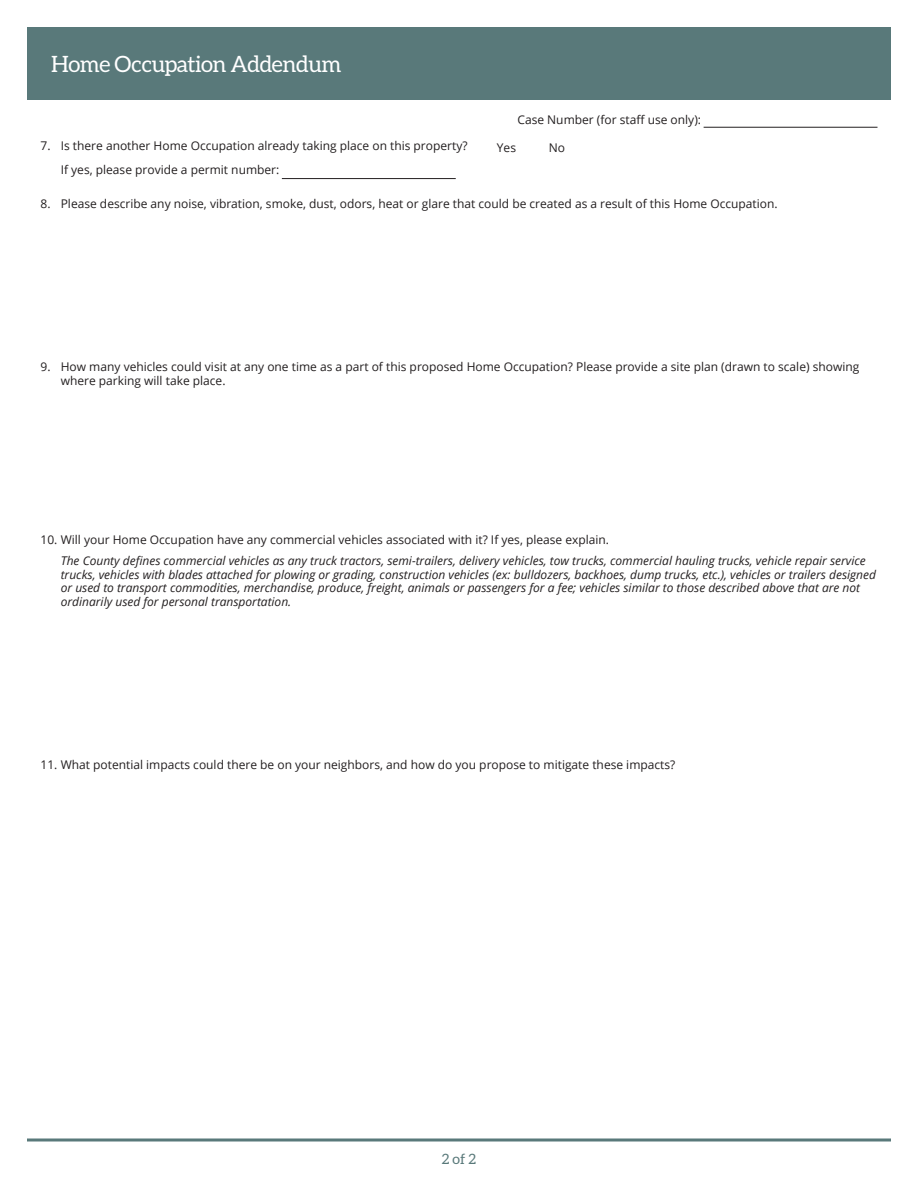
<style>
.page{position:relative;width:918px;height:1188px;background:#fff}
.page>*{position:absolute;margin:0;border:0;box-sizing:border-box;transform-origin:0 0}
.t1{font:22.5px "Aleo";letter-spacing:-.02em;color:#fff}
.t2{font:14.25px "Aleo";color:#59797a}
.t3{font:12px/13.8px "Open Sans";color:#231f20}
.t4{font:italic 12px/13.8px "Open Sans";color:#231f20}
</style>
<div class="page">
<div style="left:27px;top:27px;width:864px;height:72px;background:#59797a"></div>
<svg style="left:27px;top:1138px;width:864px;height:4px;background:#829a9b"></svg>
<hr style="left:704px;top:127px;width:173px;height:1px;background:#231f20">
<hr style="left:282px;top:178px;width:174px;height:1px;background:#231f20">
<h1 class="t1" style="left:51px;top:51px;width:292px">Home Occupation Addendum</h1>
<p class="t3" style="left:517px;top:113px;width:185px">Case Number (for staff use only):</p>
<p class="t3" style="left:40px;top:139px;width:429px">7. Is there another Home Occupation already taking place on this property?</p>
<p class="t3" style="left:497px;top:140px;width:21px">Yes</p>
<p class="t3" style="left:549px;top:140px;width:18px">No</p>
<p class="t3" style="left:61px;top:163px;width:220px">If yes, please provide a permit number:</p>
<p class="t3" style="left:40px;top:197px;width:739px">8. Please describe any noise, vibration, smoke, dust, odors, heat or glare that could be created as a result of this Home Occupation.</p>
<p class="t3" style="left:61px;top:360px;width:800px;text-indent:-20px">9. How many vehicles could visit at any one time as a part of this proposed Home Occupation? Please provide a site plan (drawn to scale) showing where parking will take place.</p>
<p class="t3" style="left:40px;top:532px;width:570px">10. Will your Home Occupation have any commercial vehicles associated with it? If yes, please explain.</p>
<p class="t4" style="left:61px;top:553px;width:817px">The County defines commercial vehicles as any truck tractors, semi-trailers, delivery vehicles, tow trucks, commercial hauling trucks, vehicle repair service trucks, vehicles with blades attached for plowing or grading, construction vehicles (ex: bulldozers, backhoes, dump trucks, etc.), vehicles or trailers designed or used to transport commodities, merchandise, produce, freight, animals or passengers for a fee; vehicles similar to those described above that are not ordinarily used for personal transportation.</p>
<p class="t3" style="left:40px;top:757px;width:636px">11. What potential impacts could there be on your neighbors, and how do you propose to mitigate these impacts?</p>
<p class="t2" style="left:442px;top:1151px;width:36px">2 of 2</p>
</div>
